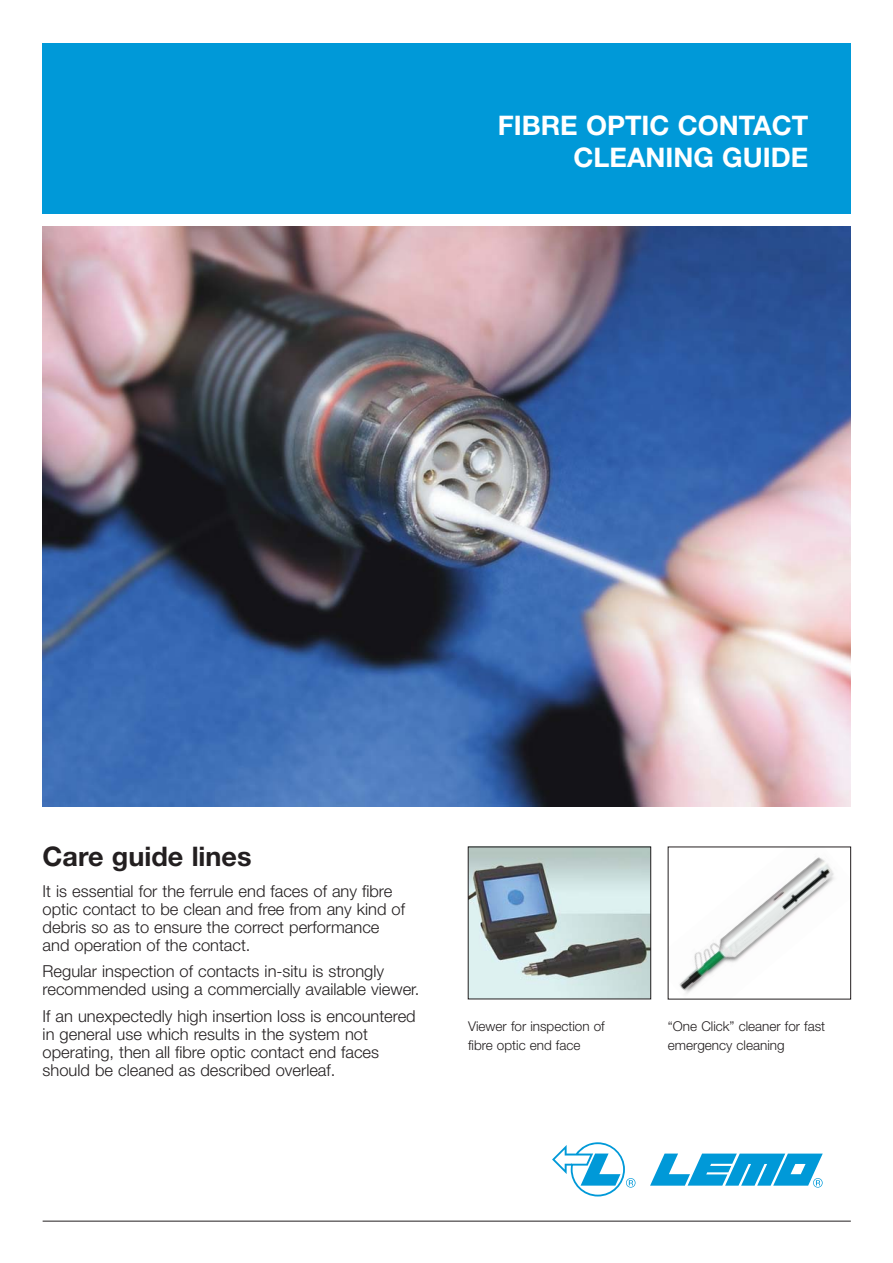
<style>
.page{position:relative;width:893px;height:1263px;background:#fff}
.page>*{position:absolute;margin:0;border:0;box-sizing:border-box;transform-origin:0 0}
.t1{font:700 27px/32.4px "Helvetica Neue";color:#fff;text-align:right}
.t2{font:700 27px "Helvetica Neue";color:#231f20}
.t3{font:300 16.5px/18px "Helvetica Neue";color:#231f20}
.t4{font:300 13.5px/19.2px "Helvetica Neue";color:#231f20}
</style>
<div class="page">
<div style="left:43px;top:43px;width:807px;height:171px;background:#0099d8"></div>
<svg style="left:552px;top:1142px;width:83px;height:55px"></svg>
<svg style="left:650px;top:1154px;width:172px;height:34px"></svg>
<img style="left:43px;top:227px;width:807px;height:579px">
<hr style="left:43px;top:1221px;width:807px;height:1px;background:#231f20">
<img style="left:679px;top:857px;width:155px;height:137px">
<img style="left:470px;top:849px;width:179px;height:148px">
<h1 class="t1" style="left:497px;top:112px;width:312px">FIBRE OPTIC CONTACT<br>CLEANING GUIDE</h1>
<h1 class="t2" style="left:43px;top:847px;width:210px">Care guide lines</h1>
<p class="t3" style="left:43px;top:883px;width:364px">It is essential for the ferrule end faces of any fibre optic contact to be clean and free from any kind of debris so as to ensure the correct performance and operation of the contact.</p>
<p class="t3" style="left:43px;top:964px;width:378px">Regular inspection of contacts in-situ is strongly recommended using a commercially available viewer.</p>
<p class="t3" style="left:43px;top:1008px;width:374px">If an unexpectedly high insertion loss is encountered in general use which results in the system not operating, then all fibre optic contact end faces should be cleaned as described overleaf.</p>
<p class="t4" style="left:468px;top:1018px;width:138px">Viewer for inspection of fibre optic end face</p>
<p class="t4" style="left:668px;top:1018px;width:159px">“One Click” cleaner for fast emergency cleaning</p>
</div>
